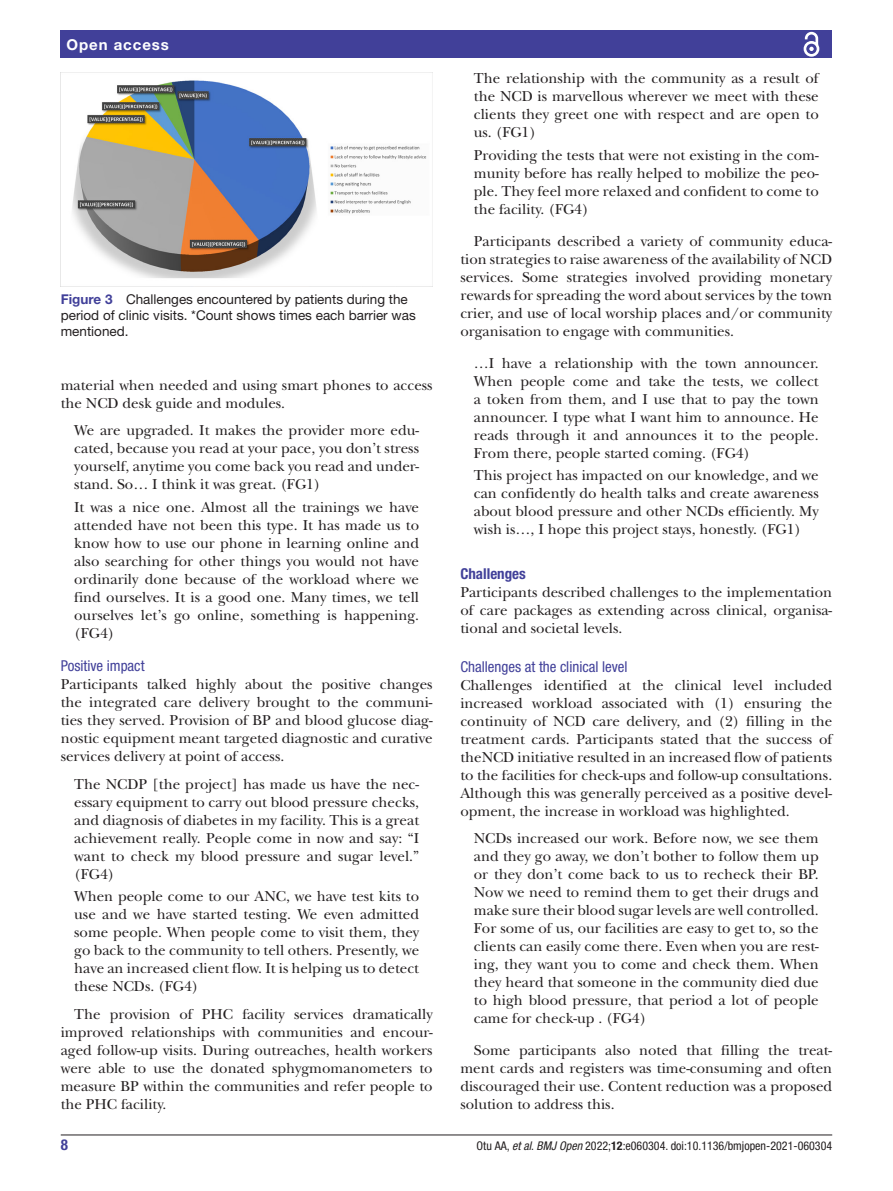
<style>
.page{position:relative;width:893px;height:1191px;background:#fff}
.page>*{position:absolute;margin:0;border:0;box-sizing:border-box;transform-origin:0 0}
.t1{font:15px/18px "New Baskerville";color:#231f20;text-align:justify}
.t2{font:condensed 15px "Helvetica Neue LT Std";color:#414099}
.t3{font:700 condensed 15px "Helvetica Neue LT Std";color:#414099}
.t4{font:700 15px "Helvetica Neue LT Std";letter-spacing:.065em;color:#fff}
.t5{font:13.5px/16.2px "Helvetica Neue LT Std";color:#231f20}
.t6{font:condensed 12px "Helvetica Neue LT Std";color:#231f20}
.s1{font-weight:700;color:#414099}
.s2{font-style:italic}
.s3{font-weight:700}
</style>
<div class="page">
<hr style="left:61px;top:1134px;width:771px;height:1px;background:#231f20">
<div style="left:61px;top:31px;width:771px;height:27px;background:#414099"></div>
<svg style="left:803px;top:31px;width:17px;height:26px"></svg>
<img style="left:72px;top:73px;width:361px;height:213px">
<p class="t4" style="left:66px;top:35px;width:104px">Open access</p>
<p class="t5" style="left:61px;top:291px;width:357px"><span class="s1">Figure 3</span> Challenges encountered by patients during the period of clinic visits. *Count shows times each barrier was mentioned.</p>
<p class="t1" style="left:61px;top:376px;width:373px">material when needed and using smart phones to access the NCD desk guide and modules.</p>
<p class="t1" style="left:74px;top:421px;width:346px">We are upgraded. It makes the provider more edu&shy;cated, because you read at your pace, you don’t stress yourself, anytime you come back you read and under&shy;stand. So… I think it was great. (FG1)</p>
<p class="t1" style="left:74px;top:498px;width:346px">It was a nice one. Almost all the trainings we have attended have not been this type. It has made us to know how to use our phone in learning online and also searching for other things you would not have ordinarily done because of the workload where we find ourselves. It is a good one. Many times, we tell ourselves let’s go online, something is happening. (FG4)</p>
<p class="t2" style="left:61px;top:657px;width:85px">Positive impact</p>
<p class="t1" style="left:61px;top:675px;width:373px">Participants talked highly about the positive changes the integrated care delivery brought to the communi&shy;ties they served. Provision of BP and blood glucose diag&shy;nostic equipment meant targeted diagnostic and curative services delivery at point of access.</p>
<p class="t1" style="left:74px;top:775px;width:346px">The NCDP [the project] has made us have the nec&shy;essary equipment to carry out blood pressure checks, and diagnosis of diabetes in my facility. This is a great achievement really. People come in now and say: “I want to check my blood pressure and sugar level.” (FG4)</p>
<p class="t1" style="left:74px;top:887px;width:346px">When people come to our ANC, we have test kits to use and we have started testing. We even admitted some people. When people come to visit them, they go back to the community to tell others. Presently, we have an increased client flow. It is helping us to detect these NCDs. (FG4)</p>
<p class="t1" style="left:61px;top:1005px;width:373px;text-indent:14px">The provision of PHC facility services dramatically improved relationships with communities and encour&shy;aged follow-up visits. During outreaches, health workers were able to use the donated sphygmomanometers to measure BP within the communities and refer people to the PHC facility.</p>
<p class="t1" style="left:474px;top:69px;width:346px">The relationship with the community as a result of the NCD is marvellous wherever we meet with these clients they greet one with respect and are open to us. (FG1)</p>
<p class="t1" style="left:474px;top:146px;width:346px">Providing the tests that were not existing in the com&shy;munity before has really helped to mobilize the peo&shy;ple. They feel more relaxed and confident to come to the facility. (FG4)</p>
<p class="t1" style="left:460px;top:232px;width:373px;text-indent:13px">Participants described a variety of community educa&shy;tion strategies to raise awareness of the availability of NCD services. Some strategies involved providing monetary rewards for spreading the word about services by the town crier, and use of local worship places and/or community organisation to engage with communities.</p>
<p class="t1" style="left:474px;top:354px;width:346px">…I have a relationship with the town announcer.<br>When people come and take the tests, we collect a token from them, and I use that to pay the town announcer. I type what I want him to announce. He reads through it and announces it to the people.<br>From there, people started coming. (FG4)</p>
<p class="t1" style="left:474px;top:466px;width:346px">This project has impacted on our knowledge, and we can confidently do health talks and create awareness about blood pressure and other NCDs efficiently. My wish is…, I hope this project stays, honestly. (FG1)</p>
<p class="t3" style="left:460px;top:564px;width:67px">Challenges</p>
<p class="t1" style="left:460px;top:583px;width:373px">Participants described challenges to the implementation of care packages as extending across clinical, organisa&shy;tional and societal levels.</p>
<p class="t2" style="left:460px;top:658px;width:169px">Challenges at the clinical level</p>
<p class="t1" style="left:460px;top:676px;width:373px">Challenges identified at the clinical level included increased workload associated with (1) ensuring the continuity of NCD care delivery, and (2) filling in the treatment cards. Participants stated that the success of theNCD initiative resulted in an increased flow of patients to the facilities for check-ups and follow-up consultations.<br>Although this was generally perceived as a positive devel&shy;opment, the increase in workload was highlighted.</p>
<p class="t1" style="left:474px;top:829px;width:346px">NCDs increased our work. Before now, we see them and they go away, we don’t bother to follow them up or they don’t come back to us to recheck their BP.<br>Now we need to remind them to get their drugs and make sure their blood sugar levels are well controlled.<br>For some of us, our facilities are easy to get to, so the clients can easily come there. Even when you are rest&shy;ing, they want you to come and check them. When they heard that someone in the community died due to high blood pressure, that period a lot of people came for check-up . (FG4)</p>
<p class="t1" style="left:460px;top:1041px;width:373px;text-indent:14px">Some participants also noted that filling the treat&shy;ment cards and registers was time-consuming and often discouraged their use. Content reduction was a proposed solution to address this.</p>
<p class="t3" style="left:61px;top:1135px;width:9px">8</p>
<p class="t6" style="left:477px;top:1138px;width:357px">Otu AA, <span class="s2">et al</span>. <span class="s2">BMJ Open</span> 2022;<span class="s3">12</span>:e060304. doi:10.1136/bmjopen-2021-060304</p>
</div>
